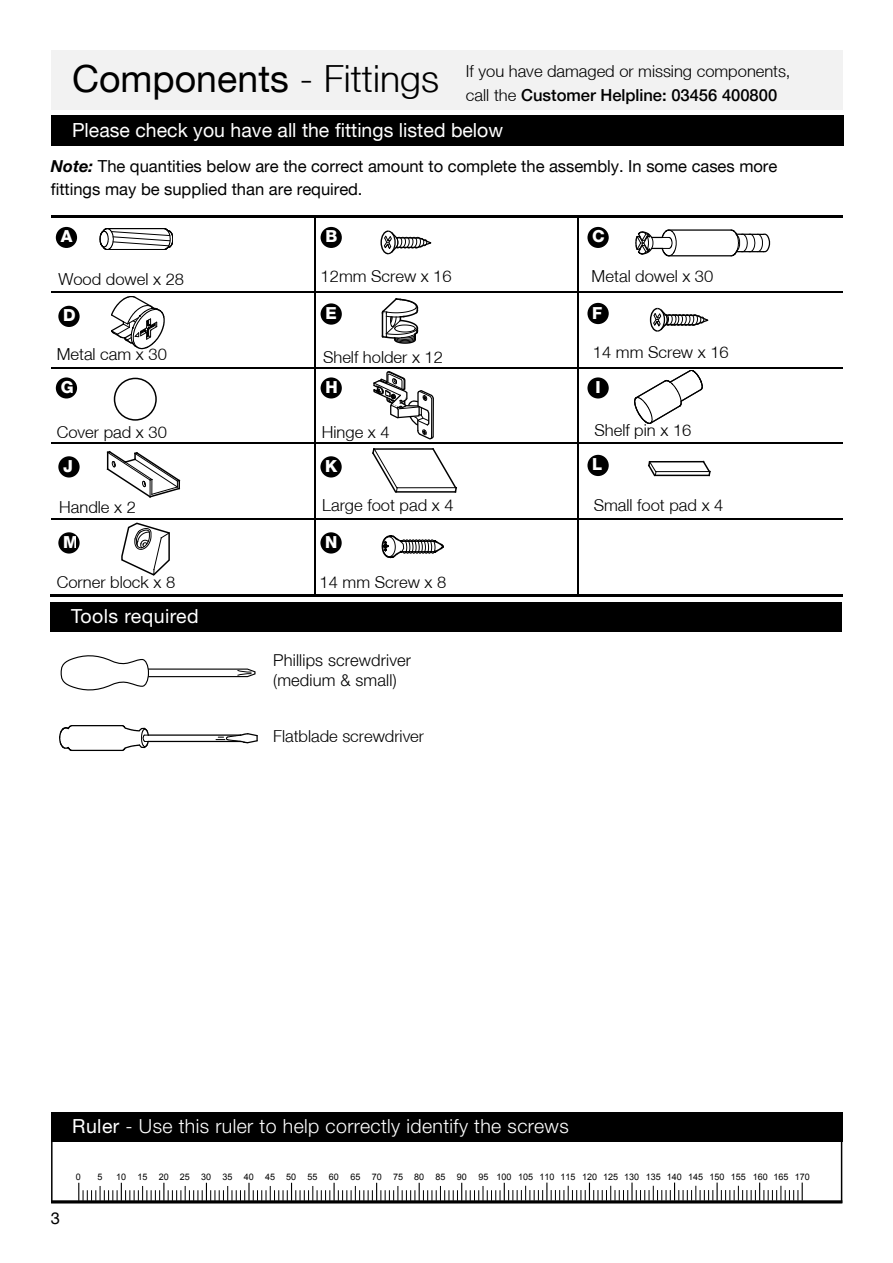
<style>
.page{position:relative;width:893px;height:1263px;background:#fff}
.page>*{position:absolute;margin:0;border:0;box-sizing:border-box;transform-origin:0 0}
.t1{font:37.5px "Helvetica Neue LT";color:#000}
.t2{font:300 19.5px "Helvetica Neue LT Pro";letter-spacing:.02em;color:#fff}
.t3{font:19.5px "Helvetica Neue LT";color:#fff}
.t4{font:19.5px "Helvetica Neue LT Pro";letter-spacing:.02em;color:#fff}
.t5{font:300 16.5px/23.4px "Helvetica Neue LT";color:#000}
.t6{font:16.5px/23.2px "Helvetica Neue LT";color:#000}
.t7{font:300 16.5px/19.8px "Helvetica Neue LT Pro";letter-spacing:.01em;color:#000}
.t8{font:800 16.5px "Helvetica Neue LT85";color:#fff}
.t9{font:9px "Arial";color:#000}
.s1{font-weight:300}
.s2{font-weight:500}
.s3{font-family:"Helvetica Neue LT Pro";font-weight:700;font-style:italic}
.s4{font-weight:400}
</style>
<div class="page">
<div style="left:51px;top:51px;width:415px;height:59px;background:#f2f2f2"></div>
<div style="left:466px;top:55px;width:377px;height:55px;background:#f2f2f2"></div>
<hr style="left:466px;top:51px;width:377px;height:4px;background:#f2f2f2">
<div style="left:51px;top:116px;width:792px;height:30px;background:#000"></div>
<hr style="left:51px;top:215px;width:263px;height:2px;background:#000">
<svg style="left:314px;top:215px;width:2px;height:11px"></svg>
<hr style="left:316px;top:215px;width:262px;height:2px;background:#000">
<svg style="left:578px;top:215px;width:2px;height:11px"></svg>
<hr style="left:580px;top:215px;width:262px;height:2px;background:#000">
<hr style="left:314px;top:226px;width:1px;height:66px;background:#000">
<hr style="left:578px;top:226px;width:1px;height:66px;background:#000">
<hr style="left:51px;top:292px;width:263px;height:1px;background:#000">
<hr style="left:315px;top:292px;width:263px;height:1px;background:#000">
<hr style="left:579px;top:292px;width:263px;height:1px;background:#000">
<hr style="left:314px;top:301px;width:1px;height:67px;background:#000">
<hr style="left:578px;top:301px;width:1px;height:67px;background:#000">
<div style="left:56px;top:227px;width:21px;height:21px;background:#000;border-radius:50%"></div>
<div style="left:320px;top:227px;width:22px;height:21px;background:#000;border-radius:50%"></div>
<div style="left:587px;top:227px;width:21px;height:21px;background:#000;border-radius:50%"></div>
<div style="left:58px;top:306px;width:22px;height:21px;background:#000;border-radius:50%"></div>
<div style="left:320px;top:303px;width:22px;height:22px;background:#000;border-radius:50%"></div>
<div style="left:587px;top:303px;width:21px;height:21px;background:#000;border-radius:50%"></div>
<svg style="left:100px;top:228px;width:73px;height:22px"></svg>
<hr style="left:50px;top:595px;width:266px;height:2px;background:#000">
<hr style="left:316px;top:595px;width:262px;height:2px;background:#000">
<hr style="left:574px;top:595px;width:268px;height:2px;background:#000">
<svg style="left:634px;top:370px;width:69px;height:54px"></svg>
<div style="left:587px;top:455px;width:21px;height:21px;background:#000;border-radius:50%"></div>
<div style="left:51px;top:1112px;width:791px;height:30px;background:#000"></div>
<hr style="left:51px;top:1200px;width:791px;height:3px;background:#000">
<svg style="left:78px;top:1183px;width:724px;height:18px"></svg>
<hr style="left:668px;top:255px;width:63px;height:1px;background:#000">
<hr style="left:668px;top:229px;width:63px;height:2px;background:#000">
<svg style="left:635px;top:229px;width:41px;height:27px"></svg>
<svg style="left:729px;top:229px;width:41px;height:27px"></svg>
<svg style="left:111px;top:296px;width:54px;height:53px"></svg>
<hr style="left:314px;top:376px;width:1px;height:66px;background:#000">
<hr style="left:578px;top:376px;width:1px;height:66px;background:#000">
<hr style="left:51px;top:442px;width:263px;height:1px;background:#000">
<hr style="left:315px;top:442px;width:263px;height:1px;background:#000">
<hr style="left:579px;top:442px;width:263px;height:1px;background:#000">
<hr style="left:51px;top:367px;width:263px;height:1px;background:#000">
<hr style="left:315px;top:367px;width:263px;height:1px;background:#000">
<hr style="left:579px;top:367px;width:263px;height:1px;background:#000">
<hr style="left:314px;top:452px;width:1px;height:67px;background:#000">
<hr style="left:578px;top:452px;width:1px;height:67px;background:#000">
<div style="left:56px;top:377px;width:21px;height:22px;background:#000;border-radius:50%"></div>
<div style="left:320px;top:377px;width:22px;height:22px;background:#000;border-radius:50%"></div>
<div style="left:587px;top:377px;width:21px;height:22px;background:#000;border-radius:50%"></div>
<div style="left:58px;top:456px;width:22px;height:22px;background:#000;border-radius:50%"></div>
<div style="left:320px;top:456px;width:22px;height:22px;background:#000;border-radius:50%"></div>
<div style="left:50px;top:602px;width:791px;height:30px;background:#000"></div>
<svg style="left:60px;top:655px;width:196px;height:36px"></svg>
<svg style="left:59px;top:725px;width:14px;height:26px"></svg>
<hr style="left:72px;top:725px;width:51px;height:1px;background:#000">
<hr style="left:72px;top:750px;width:51px;height:1px;background:#000">
<svg style="left:121px;top:725px;width:28px;height:26px"></svg>
<hr style="left:148px;top:734px;width:93px;height:2px;background:#000">
<hr style="left:148px;top:741px;width:93px;height:1px;background:#000">
<svg style="left:216px;top:733px;width:42px;height:11px"></svg>
<div style="left:114px;top:378px;width:43px;height:43px;border:2px solid #000;border-radius:50%"></div>
<svg style="left:381px;top:298px;width:38px;height:46px"></svg>
<svg style="left:373px;top:371px;width:61px;height:69px"></svg>
<svg style="left:121px;top:522px;width:49px;height:54px"></svg>
<hr style="left:51px;top:518px;width:263px;height:1px;background:#000">
<hr style="left:315px;top:518px;width:263px;height:1px;background:#000">
<hr style="left:579px;top:518px;width:263px;height:1px;background:#000">
<hr style="left:314px;top:528px;width:1px;height:67px;background:#000">
<hr style="left:578px;top:528px;width:1px;height:67px;background:#000">
<div style="left:58px;top:532px;width:22px;height:22px;background:#000;border-radius:50%"></div>
<div style="left:320px;top:532px;width:22px;height:22px;background:#000;border-radius:50%"></div>
<svg style="left:380px;top:230px;width:52px;height:25px"></svg>
<svg style="left:649px;top:307px;width:60px;height:25px"></svg>
<svg style="left:106px;top:450px;width:75px;height:48px"></svg>
<svg style="left:381px;top:535px;width:63px;height:24px"></svg>
<hr style="left:397px;top:487px;width:59px;height:1px;background:#000">
<hr style="left:374px;top:448px;width:59px;height:2px;background:#000">
<hr style="left:396px;top:491px;width:59px;height:2px;background:#000">
<svg style="left:431px;top:448px;width:26px;height:45px"></svg>
<svg style="left:372px;top:448px;width:26px;height:45px"></svg>
<hr style="left:656px;top:471px;width:54px;height:1px;background:#000">
<hr style="left:649px;top:461px;width:54px;height:2px;background:#000">
<hr style="left:655px;top:475px;width:54px;height:1px;background:#000">
<svg style="left:701px;top:460px;width:10px;height:17px"></svg>
<svg style="left:648px;top:461px;width:8px;height:16px"></svg>
<h1 class="t1" style="left:72px;top:57px;width:368px">Components <span class="s1">- Fittings</span></h1>
<p class="t5" style="left:466px;top:59px;width:326px">If you have damaged or missing components, call the <span class="s2">Customer Helpline: 03456 400800</span></p>
<p class="t3" style="left:72px;top:118px;width:432px">Please check you have all the fittings listed below</p>
<p class="t6" style="left:51px;top:154px;width:727px"><span class="s3">Note:</span> The quantities below are the correct amount to complete the assembly. In some cases more fittings may be supplied than are required.</p>
<p class="t8" style="left:61px;top:227px;width:13px">A</p>
<p class="t8" style="left:325px;top:227px;width:13px">B</p>
<p class="t8" style="left:592px;top:227px;width:14px">C</p>
<p class="t5" style="left:58px;top:267px;width:127px">Wood dowel x 28</p>
<p class="t5" style="left:320px;top:264px;width:133px">12mm Screw x 16</p>
<p class="t5" style="left:591px;top:264px;width:123px">Metal dowel x 30</p>
<p class="t8" style="left:63px;top:306px;width:14px">D</p>
<p class="t8" style="left:325px;top:303px;width:13px">E</p>
<p class="t5" style="left:57px;top:343px;width:112px">Metal cam x 30</p>
<p class="t5" style="left:323px;top:346px;width:121px">Shelf holder x 12</p>
<p class="t8" style="left:592px;top:303px;width:12px">F</p>
<p class="t5" style="left:593px;top:340px;width:137px">14 mm Screw x 16</p>
<p class="t8" style="left:61px;top:377px;width:14px">G</p>
<p class="t8" style="left:325px;top:377px;width:14px">H</p>
<p class="t8" style="left:595px;top:377px;width:7px">I</p>
<p class="t5" style="left:57px;top:420px;width:112px">Cover pad x 30</p>
<p class="t5" style="left:322px;top:420px;width:69px">Hinge x 4</p>
<p class="t5" style="left:594px;top:418px;width:98px">Shelf pin x 16</p>
<p class="t8" style="left:63px;top:456px;width:11px">J</p>
<p class="t8" style="left:325px;top:456px;width:14px">K</p>
<p class="t8" style="left:592px;top:455px;width:12px">L</p>
<p class="t5" style="left:59px;top:495px;width:78px">Handle x 2</p>
<p class="t5" style="left:322px;top:493px;width:133px">Large foot pad x 4</p>
<p class="t5" style="left:593px;top:493px;width:131px">Small foot pad x 4</p>
<p class="t8" style="left:63px;top:532px;width:17px">M</p>
<p class="t8" style="left:325px;top:532px;width:14px">N</p>
<p class="t5" style="left:57px;top:570px;width:120px">Corner block x 8</p>
<p class="t4" style="left:71px;top:604px;width:129px">Tools required</p>
<p class="t5" style="left:319px;top:571px;width:128px">14 mm Screw x 8</p>
<p class="t7" style="left:273px;top:650px;width:139px">Phillips screwdriver (medium &amp; small)</p>
<p class="t5" style="left:273px;top:724px;width:152px">Flatblade screwdriver</p>
<p class="t6" style="left:51px;top:1206px;width:11px">3</p>
<p class="t2" style="left:72px;top:1114px;width:498px"><span class="s4">Ruler</span> - Use this ruler to help correctly identify the screws</p>
<p class="t9" style="left:76px;top:1171px;width:7px">0</p>
<p class="t9" style="left:97px;top:1171px;width:7px">5</p>
<p class="t9" style="left:116px;top:1171px;width:12px">10</p>
<p class="t9" style="left:137px;top:1171px;width:12px">15</p>
<p class="t9" style="left:159px;top:1171px;width:12px">20</p>
<p class="t9" style="left:180px;top:1171px;width:12px">25</p>
<p class="t9" style="left:201px;top:1171px;width:12px">30</p>
<p class="t9" style="left:222px;top:1171px;width:12px">35</p>
<p class="t9" style="left:244px;top:1171px;width:12px">40</p>
<p class="t9" style="left:265px;top:1171px;width:12px">45</p>
<p class="t9" style="left:286px;top:1171px;width:33px">50 55</p>
<p class="t9" style="left:329px;top:1171px;width:12px">60</p>
<p class="t9" style="left:350px;top:1171px;width:12px">65</p>
<p class="t9" style="left:372px;top:1171px;width:12px">70</p>
<p class="t9" style="left:393px;top:1171px;width:12px">75</p>
<p class="t9" style="left:414px;top:1171px;width:33px">80 85</p>
<p class="t9" style="left:457px;top:1171px;width:12px">90</p>
<p class="t9" style="left:478px;top:1171px;width:333px">95 100 105 110 115 120 125 130 135 140 145 150 155 160 165 170</p>
</div>
